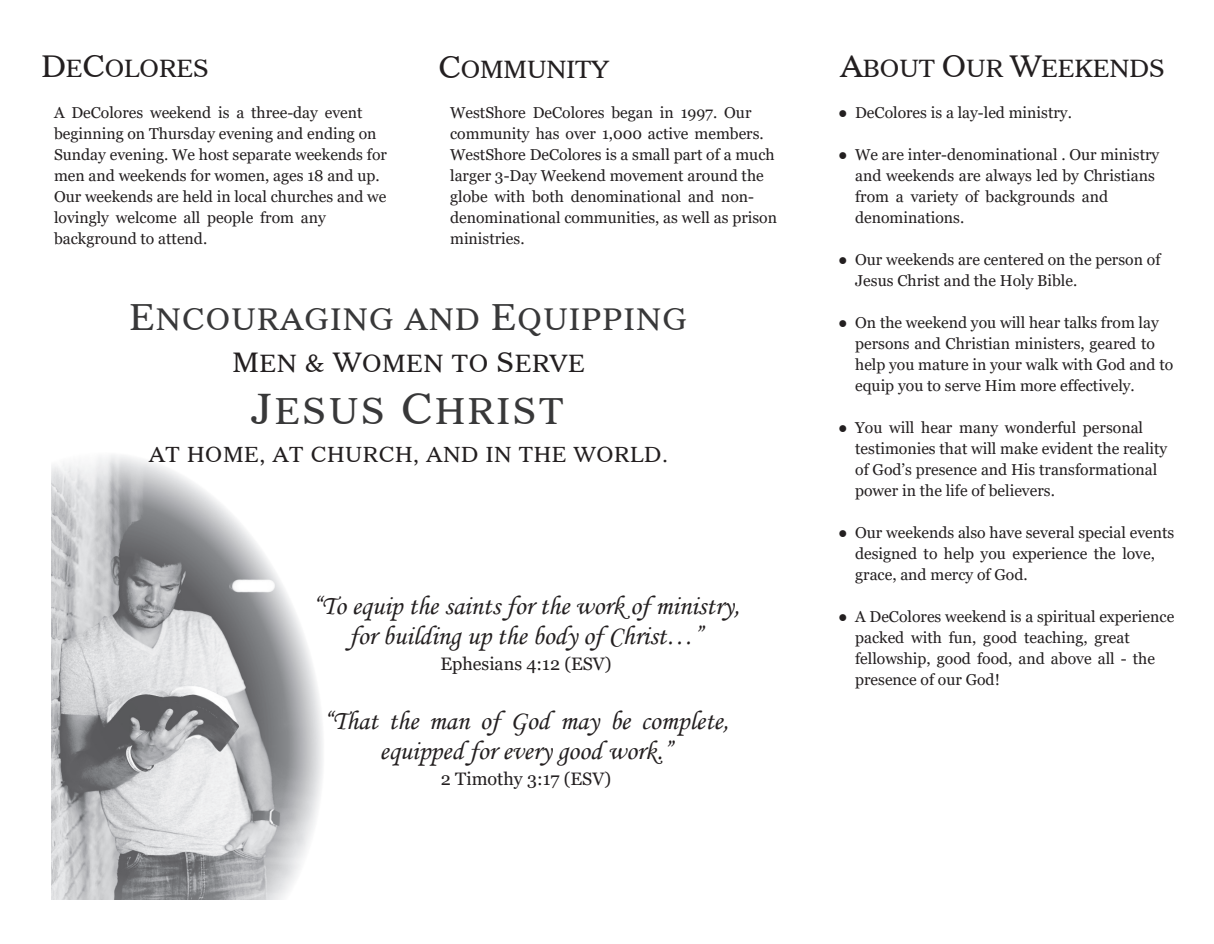
<style>
.page{position:relative;width:1214px;height:944px;background:#fff}
.page>*{position:absolute;margin:0;border:0;box-sizing:border-box;transform-origin:0 0}
.t1{font:36px "Imperial BT";letter-spacing:.08em;color:#383839}
.t2{font:30px "Imperial BT";letter-spacing:.045em;color:#383839}
.t3{font:27px/30.3px "Monotype Corsiva";color:#231f20;text-align:center}
.t4{font:24px "Imperial BT";color:#231f20}
.t5{font:24px "Imperial BT";letter-spacing:.03em;color:#231f20}
.t6{font:21px "Imperial BT";letter-spacing:.03em;color:#231f20}
.t7{font:18px "Georgia";color:#231f20}
.t8{font:15.75px/21px "Georgia";color:#231f20}
.s1{font-size:30px}
.s2{font-size:36px}
.s3{font-size:27px}
.s4{font-size:42px}
.s5{font-family:"Times New Roman"}
</style>
<div class="page">
<img style="left:52px;top:455px;width:271px;height:444px">
<h3 class="t4" style="left:41px;top:59px;width:169px"><span class="s1">D</span>E<span class="s1">C</span>OLORES</h3>
<p class="t8" style="left:54px;top:103px;width:334px">A DeColores weekend is a three-day event beginning on Thursday evening and ending on Sunday evening. We host separate weekends for men and weekends for women, ages 18 and up.<br>Our weekends are held in local churches and we lovingly welcome all people from any background to attend.</p>
<h3 class="t4" style="left:438px;top:60px;width:172px"><span class="s1">C</span>OMMUNITY</h3>
<p class="t8" style="left:450px;top:103px;width:328px">WestShore DeColores began in 1997. Our community has over 1,000 active members.<br>WestShore DeColores is a small part of a much larger 3-Day Weekend movement around the globe with both denominational and non&shy;denominational communities, as well as prison ministries.</p>
<h2 class="t2" style="left:129px;top:307px;width:559px"><span class="s2">E</span>NCOURAGING AND <span class="s2">E</span>QUIPPING</h2>
<h3 class="t5" style="left:232px;top:354px;width:354px"><span class="s3">M</span>EN &amp; <span class="s3">W</span>OMEN TO <span class="s3">S</span>ERVE</h3>
<h1 class="t1" style="left:251px;top:396px;width:313px"><span class="s4">J</span>ESUS <span class="s4">C</span>HRIST</h1>
<h3 class="t6" style="left:149px;top:446px;width:520px">AT HOME, AT CHURCH, AND IN THE WORLD.</h3>
<h3 class="t3" style="left:312px;top:593px;width:429px">“To equip the saints for the work of ministry, for building up the body of Christ…”</h3>
<p class="t7" style="left:440px;top:656px;width:173px">Ephesians 4:12 (ESV)</p>
<h3 class="t3" style="left:323px;top:708px;width:407px">“That the man of God may be complete, equipped for every good work.”</h3>
<p class="t7" style="left:441px;top:771px;width:172px">2 Timothy 3:17 (ESV)</p>
<h3 class="t4" style="left:840px;top:59px;width:326px"><span class="s1">A</span>BOUT <span class="s1">O</span>UR <span class="s1">W</span>EEKENDS</h3>
<p class="t8" style="left:838px;top:103px;width:235px"><span class="s5">●</span> DeColores is a lay-led ministry.</p>
<p class="t8" style="left:855px;top:145px;width:306px;text-indent:-17px"><span class="s5">●</span> We are inter-denominational . Our ministry and weekends are always led by Christians from a variety of backgrounds and denominations.</p>
<p class="t8" style="left:855px;top:250px;width:307px;text-indent:-17px"><span class="s5">●</span> Our weekends are centered on the person of<br>Jesus Christ and the Holy Bible.</p>
<p class="t8" style="left:855px;top:313px;width:320px;text-indent:-17px"><span class="s5">●</span> On the weekend you will hear talks from lay persons and Christian ministers, geared to help you mature in your walk with God and to equip you to serve Him more effectively.</p>
<p class="t8" style="left:855px;top:418px;width:314px;text-indent:-17px"><span class="s5">●</span> You will hear many wonderful personal testimonies that will make evident the reality of God’s presence and His transformational power in the life of believers.</p>
<p class="t8" style="left:855px;top:523px;width:321px;text-indent:-17px"><span class="s5">●</span> Our weekends also have several special events designed to help you experience the love, grace, and mercy of God.</p>
<p class="t8" style="left:855px;top:607px;width:320px;text-indent:-17px"><span class="s5">●</span> A DeColores weekend is a spiritual experience packed with fun, good teaching, great fellowship, good food, and above all - the presence of our God!</p>
</div>
